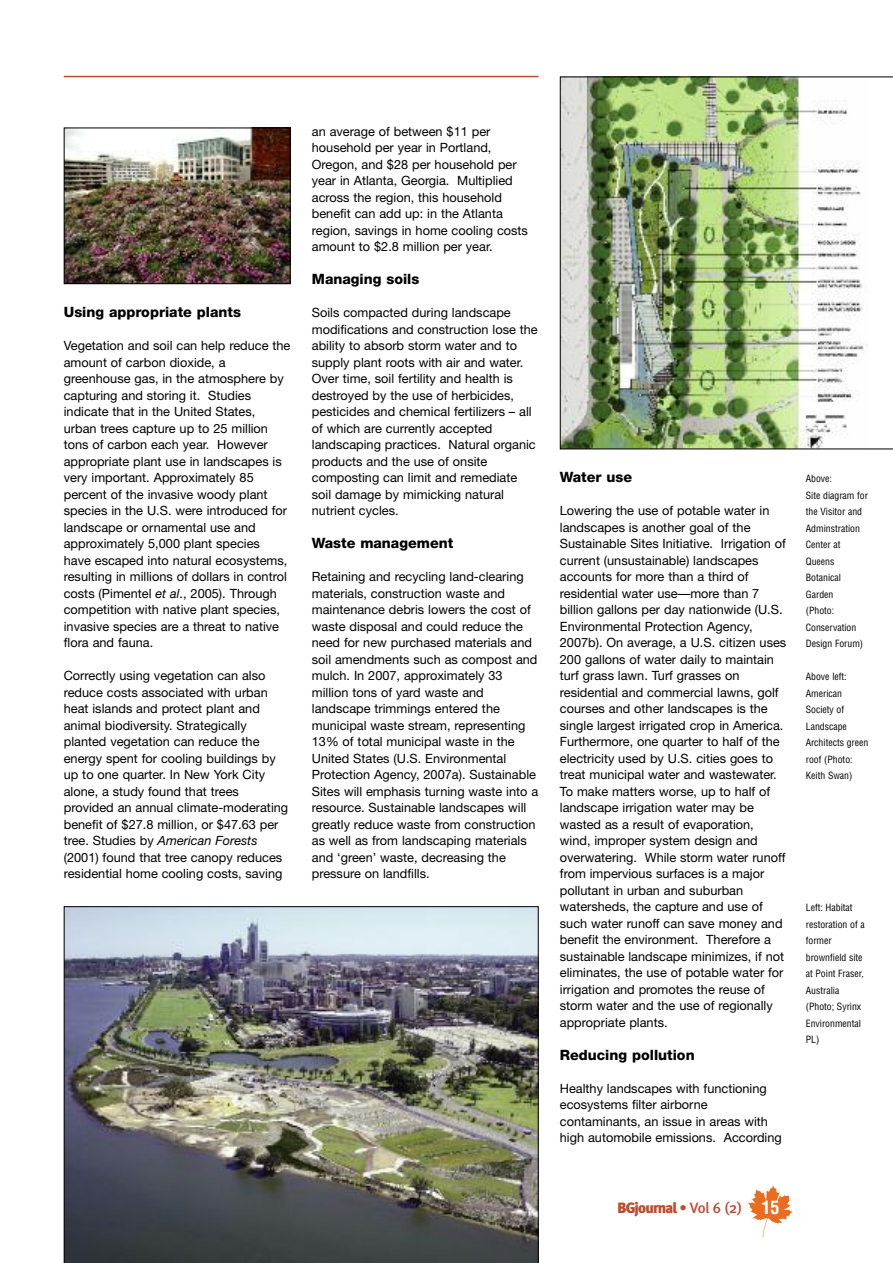
<style>
.page{position:relative;width:893px;height:1263px;background:#fff}
.page>*{position:absolute;margin:0;border:0;box-sizing:border-box;transform-origin:0 0}
.t1{font:700 condensed 18px "Helvetica";color:#fff}
.t2{font:900 15px "Meta Plus";letter-spacing:-.055em;color:#ba4d30}
.t3{font:800 14.25px "Helvetica Neue";color:#000}
.t4{font:12.75px/16.5px "Helvetica Neue";color:#000}
.t5{font:condensed 9.75px/16.5px "Helvetica";color:#000}
.s1{font-style:italic}
.s2{font-weight:500}
</style>
<div class="page">
<svg style="left:747px;top:1185px;width:46px;height:52px"></svg>
<hr style="left:64px;top:76px;width:475px;height:1px;background:#ba4d30">
<img style="left:560px;top:77px;width:333px;height:372px">
<img style="left:64px;top:906px;width:475px;height:357px">
<img style="left:66px;top:130px;width:223px;height:152px">
<div style="left:64px;top:128px;width:227px;height:156px;border:1px solid #000"></div>
<p class="t3" style="left:64px;top:307px;width:179px">Using appropriate plants</p>
<p class="t4" style="left:64px;top:339px;width:228px">Vegetation and soil can help reduce the amount of carbon dioxide, a greenhouse gas, in the atmosphere by capturing and storing it. Studies indicate that in the United States, urban trees capture up to 25 million tons of carbon each year. However appropriate plant use in landscapes is very important. Approximately 85 percent of the invasive woody plant species in the U.S. were introduced for landscape or ornamental use and approximately 5,000 plant species<br>have escaped into natural ecosystems, resulting in millions of dollars in control costs (Pimentel <span class="s1">et al</span>., 2005). Through competition with native plant species, invasive species are a threat to native flora and fauna.</p>
<p class="t4" style="left:64px;top:669px;width:226px">Correctly using vegetation can also reduce costs associated with urban heat islands and protect plant and animal biodiversity. Strategically planted vegetation can reduce the energy spent for cooling buildings by up to one quarter. In New York City alone, a study found that trees provided an annual climate-moderating benefit of $27.8 million, or $47.63 per tree. Studies by <span class="s1">American Forests </span>(2001) found that tree canopy reduces residential home cooling costs, saving</p>
<p class="t4" style="left:312px;top:124px;width:218px">an average of between $11 per household per year in Portland, Oregon, and $28 per household per year in Atlanta, Georgia. Multiplied across the region, this household benefit can add up: in the Atlanta region, savings in home cooling costs amount to $2.8 million per year.</p>
<p class="t3" style="left:312px;top:274px;width:109px">Managing soils</p>
<p class="t4" style="left:312px;top:306px;width:227px">Soils compacted during landscape modifications and construction lose the ability to absorb storm water and to supply plant roots with air and water.<br>Over time, soil fertility and health is destroyed by the use of herbicides, pesticides and chemical fertilizers – all of which are currently accepted landscaping practices. Natural organic products and the use of onsite composting can limit and remediate soil damage by mimicking natural nutrient cycles.</p>
<p class="t3" style="left:312px;top:538px;width:143px">Waste management</p>
<p class="t4" style="left:312px;top:570px;width:228px">Retaining and recycling land-clearing materials, construction waste and maintenance debris lowers the cost of waste disposal and could reduce the need for new purchased materials and soil amendments such as compost and mulch. In 2007, approximately 33 million tons of yard waste and landscape trimmings entered the municipal waste stream, representing 13% of total municipal waste in the United States (U.S. Environmental Protection Agency, 2007a). Sustainable Sites will emphasis turning waste into a resource. Sustainable landscapes will greatly reduce waste from construction as well as from landscaping materials and ‘green’ waste, decreasing the pressure on landfills.</p>
<p class="t3" style="left:560px;top:472px;width:74px">Water use</p>
<p class="t4" style="left:560px;top:504px;width:228px">Lowering the use of potable water in landscapes is another goal of the Sustainable Sites Initiative. Irrigation of current (unsustainable) landscapes accounts for more than a third of residential water use—more than 7 billion gallons per day nationwide (U.S.<br>Environmental Protection Agency, 2007b). On average, a U.S. citizen uses 200 gallons of water daily to maintain turf grass lawn. Turf grasses on residential and commercial lawns, golf courses and other landscapes is the single largest irrigated crop in America.<br>Furthermore, one quarter to half of the electricity used by U.S. cities goes to treat municipal water and wastewater.<br>To make matters worse, up to half of landscape irrigation water may be wasted as a result of evaporation, wind, improper system design and overwatering. While storm water runoff from impervious surfaces is a major pollutant in urban and suburban watersheds, the capture and use of such water runoff can save money and benefit the environment. Therefore a sustainable landscape minimizes, if not eliminates, the use of potable water for irrigation and promotes the reuse of storm water and the use of regionally appropriate plants.</p>
<p class="t3" style="left:560px;top:1049px;width:136px">Reducing pollution</p>
<p class="t4" style="left:560px;top:1081px;width:223px">Healthy landscapes with functioning ecosystems filter airborne contaminants, an issue in areas with high automobile emissions. According</p>
<p class="t5" style="left:806px;top:470px;width:64px">Above:<br>Site diagram for the Visitor and<br>Adminstration<br>Center at<br>Queens<br>Botanical<br>Garden<br>(Photo:<br>Conservation<br>Design Forum)</p>
<p class="t5" style="left:806px;top:668px;width:64px">Above left:<br>American<br>Society of<br>Landscape<br>Architects green roof (Photo:<br>Keith Swan)</p>
<p class="t5" style="left:806px;top:899px;width:60px">Left: Habitat restoration of a former brownfield site at Point Fraser,<br>Australia (Photo; Syrinx<br>Environmental<br>PL)</p>
<p class="t2" style="left:617px;top:1198px;width:126px">BGjournal <span class="s2">• Vol 6 (2)</span></p>
<h1 class="t1" style="left:761px;top:1197px;width:19px">15</h1>
</div>
